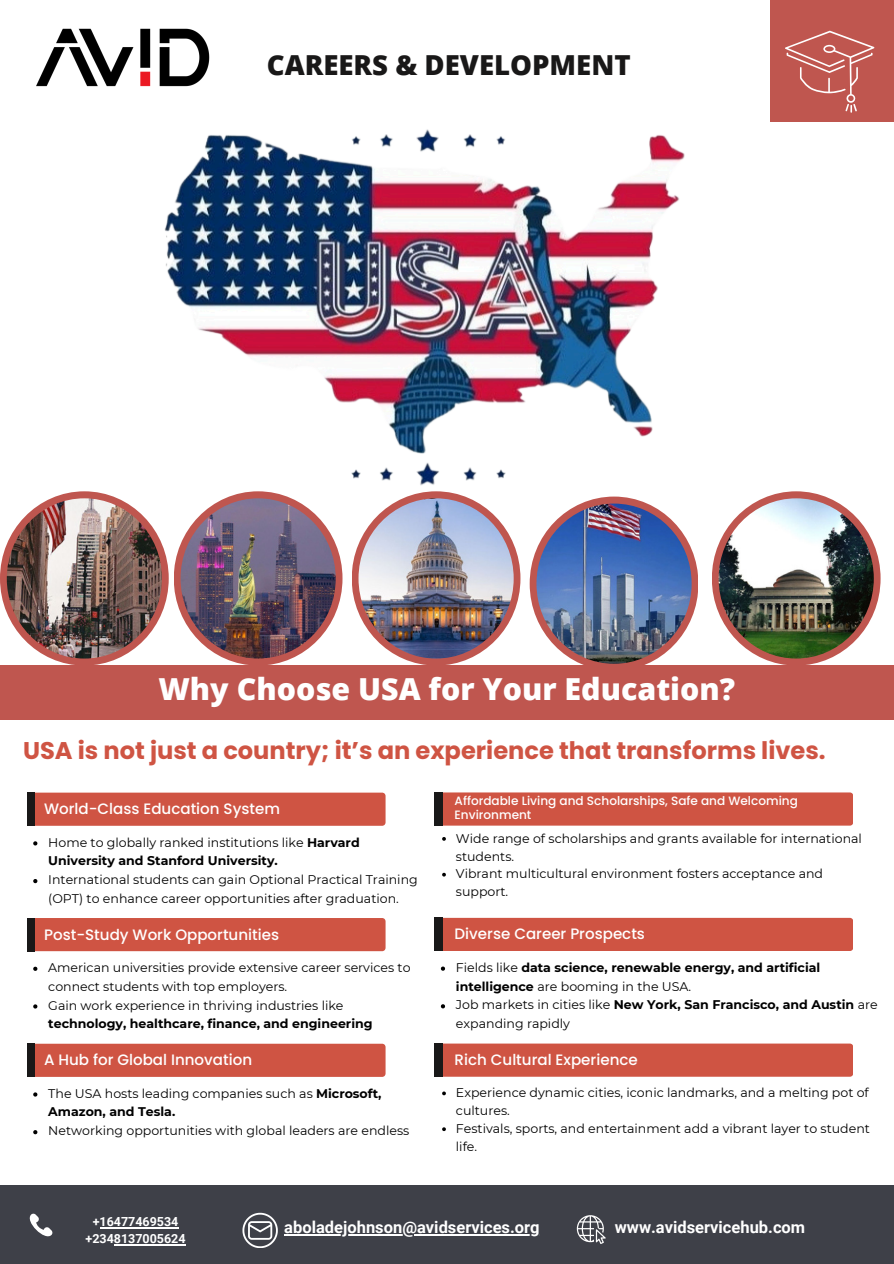
<style>
.page{position:relative;width:894px;height:1264px;background:#fff}
.page>*{position:absolute;margin:0;border:0;box-sizing:border-box;transform-origin:0 0}
.t1{font:800 30.3px "Open Sans";color:#fff}
.t2{font:800 27.6px "Open Sans";color:#191818}
.t3{font:700 24.15px "Poppins";color:#cf5443}
.t4{font:700 16.5px "Roboto";color:#fff}
.t5{font:500 15px "Poppins";color:#fff}
.t6{font:12.6px/18.9px "Montserrat";color:#000}
.t7{font:700 12.6px/18.9px "Montserrat";color:#000}
.t8{font:700 12.45px/16.6px "Roboto";color:#fff;text-align:center}
.t9{font:500 12px/14.1px "Poppins";color:#fff}
.s1{font-weight:400}
.s2{font-weight:700}
</style>
<div class="page">
<img style="left:164px;top:129px;width:521px;height:357px">
<div style="left:769px;top:0;width:124px;height:122px;background:#bf564f"></div>
<div style="left:0;top:1185px;width:893px;height:78px;background:#3e4048"></div>
<img style="left:36px;top:28px;width:174px;height:59px">
<svg style="left:785px;top:31px;width:89px;height:82px"></svg>
<div style="left:0;top:665px;width:893px;height:54px;background:#bf564f"></div>
<div style="left:0;top:491px;width:168px;height:174px;background:#bf564f;border-radius:50%"></div>
<img style="left:7px;top:498px;width:155px;height:160px;border-radius:50%">
<div style="left:174px;top:491px;width:168px;height:174px;background:#bf564f;border-radius:50%"></div>
<img style="left:180px;top:498px;width:155px;height:160px;border-radius:50%">
<div style="left:351px;top:491px;width:169px;height:174px;background:#bf564f;border-radius:50%"></div>
<img style="left:358px;top:498px;width:155px;height:160px;border-radius:50%">
<svg style="left:529px;top:496px;width:169px;height:174px;background:#bc5d58"></svg>
<img style="left:536px;top:503px;width:155px;height:160px;border-radius:50%">
<div style="left:711px;top:491px;width:169px;height:174px;background:#bf564f;border-radius:50%"></div>
<img style="left:718px;top:498px;width:155px;height:160px;border-radius:50%">
<div style="left:34px;top:792px;width:351px;height:33px;background:#cf5443"></div>
<div style="left:27px;top:792px;width:7px;height:33px;background:#191818"></div>
<svg style="left:33px;top:841px;width:4px;height:4px"></svg>
<svg style="left:33px;top:879px;width:4px;height:4px"></svg>
<div style="left:34px;top:918px;width:351px;height:33px;background:#cf5443"></div>
<div style="left:27px;top:918px;width:7px;height:33px;background:#191818"></div>
<svg style="left:33px;top:966px;width:4px;height:4px"></svg>
<svg style="left:33px;top:1004px;width:4px;height:4px"></svg>
<div style="left:34px;top:1043px;width:351px;height:33px;background:#cf5443"></div>
<div style="left:27px;top:1043px;width:7px;height:33px;background:#191818"></div>
<svg style="left:33px;top:1092px;width:4px;height:4px"></svg>
<svg style="left:33px;top:1130px;width:4px;height:4px"></svg>
<div style="left:443px;top:792px;width:410px;height:33px;background:#cf5443"></div>
<div style="left:434px;top:792px;width:9px;height:33px;background:#191818"></div>
<svg style="left:442px;top:837px;width:4px;height:3px"></svg>
<svg style="left:442px;top:872px;width:4px;height:4px"></svg>
<div style="left:443px;top:917px;width:410px;height:34px;background:#cf5443"></div>
<div style="left:434px;top:917px;width:9px;height:34px;background:#191818"></div>
<svg style="left:441px;top:966px;width:4px;height:4px"></svg>
<svg style="left:441px;top:1004px;width:4px;height:4px"></svg>
<div style="left:443px;top:1043px;width:410px;height:33px;background:#cf5443"></div>
<div style="left:434px;top:1043px;width:9px;height:33px;background:#191818"></div>
<svg style="left:442px;top:1091px;width:4px;height:4px"></svg>
<svg style="left:442px;top:1127px;width:4px;height:4px"></svg>
<svg style="left:29px;top:1213px;width:23px;height:24px"></svg>
<svg style="left:242px;top:1212px;width:35px;height:35px"></svg>
<svg style="left:576px;top:1215px;width:29px;height:29px"></svg>
<hr style="left:99px;top:1227px;width:79px;height:1px;background:#fff">
<hr style="left:114px;top:1244px;width:72px;height:1px;background:#fff">
<hr style="left:284px;top:1234px;width:255px;height:1px;background:#fff">
<p class="t2" style="left:267px;top:45px;width:365px">CAREERS &amp; DEVELOPMENT</p>
<h1 class="t1" style="left:158px;top:668px;width:578px">Why Choose USA for Your Education?</h1>
<h3 class="t3" style="left:23px;top:733px;width:804px">USA is not just a country; it’s an experience that transforms lives.</h3>
<h2 class="t5" style="left:44px;top:798px;width:237px">World-Class Education System</h2>
<p class="t7" style="left:48px;top:832px;width:313px"><span class="s1">Home to globally ranked institutions like</span> Harvard<br>University and Stanford University.</p>
<p class="t6" style="left:48px;top:870px;width:371px">International students can gain Optional Practical Training (OPT) to enhance career opportunities after graduation.</p>
<p class="t5" style="left:44px;top:923px;width:236px">Post-Study Work Opportunities</p>
<h4 class="t6" style="left:48px;top:957px;width:363px">American universities provide extensive career services to connect students with top employers.</h4>
<p class="t7" style="left:48px;top:995px;width:326px"><span class="s1">Gain work experience in thriving industries like </span>technology, healthcare, finance, and engineering</p>
<p class="t5" style="left:44px;top:1049px;width:209px">A Hub for Global Innovation</p>
<h4 class="t6" style="left:48px;top:1083px;width:334px">The USA hosts leading companies such as <span class="s2">Microsoft,<br>Amazon, and Tesla.</span></h4>
<p class="t6" style="left:48px;top:1121px;width:362px">Networking opportunities with global leaders are endless</p>
<p class="t9" style="left:454px;top:793px;width:344px">Affordable Living and Scholarships, Safe and Welcoming<br>Environment</p>
<h4 class="t6" style="left:456px;top:829px;width:407px;line-height:17.9px">Wide range of scholarships and grants available for international students.</h4>
<p class="t6" style="left:456px;top:865px;width:368px;line-height:17.9px">Vibrant multicultural environment fosters acceptance and support.</p>
<p class="t5" style="left:454px;top:923px;width:192px">Diverse Career Prospects</p>
<h6 class="t7" style="left:456px;top:957px;width:366px"><span class="s1">Fields like</span> data science, renewable energy, and artificial intelligence <span class="s1">are booming in the USA.</span></h6>
<p class="t6" style="left:456px;top:995px;width:423px">Job markets in cities like <span class="s2">New York, San Francisco, and Austin</span> are expanding rapidly</p>
<p class="t5" style="left:454px;top:1049px;width:185px">Rich Cultural Experience</p>
<h4 class="t6" style="left:456px;top:1083px;width:414px;line-height:17.9px">Experience dynamic cities, iconic landmarks, and a melting pot of cultures.</h4>
<p class="t6" style="left:456px;top:1119px;width:415px;line-height:17.9px">Festivals, sports, and entertainment add a vibrant layer to student life.</p>
<h4 class="t8" style="left:85px;top:1213px;width:101px">+16477469534 +2348137005624</h4>
<p class="t4" style="left:284px;top:1217px;width:257px">aboladejohnson@avidservices.org</p>
<p class="t4" style="left:614px;top:1217px;width:192px">www.avidservicehub.com</p>
</div>
